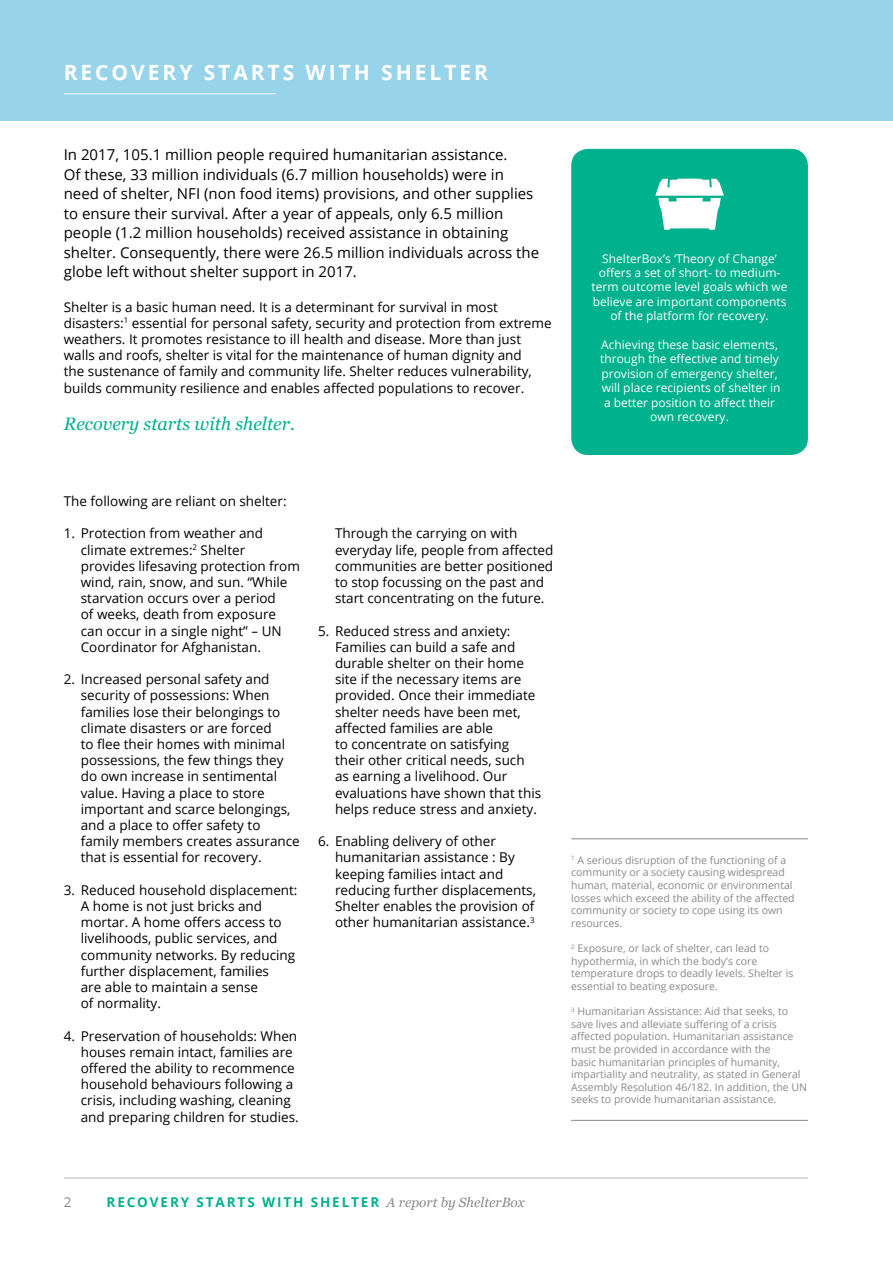
<style>
.page{position:relative;width:893px;height:1263px;background:#fff}
.page>*{position:absolute;margin:0;border:0;box-sizing:border-box;transform-origin:0 0}
.t1{font:700 21px "Open Sans";letter-spacing:.14em;color:#fff}
.t2{font:italic 18px "Georgia";color:#00b18d}
.t3{font:15px/19.5px "Open Sans";color:#000}
.t4{font:13.5px/16.2px "Open Sans";color:#000}
.t5{font:700 13.5px "Open Sans";letter-spacing:.14em;color:#00b18d}
.t6{font:13.5px "Open Sans";color:#8a8888}
.t7{font:12px/14.4px "Open Sans";color:#fff;text-align:center}
.t8{font:10.5px/12.6px "Open Sans";color:#8a8888}
.s1{font-family:"Georgia";font-weight:400;font-style:italic;color:#8a8888}
</style>
<div class="page">
<hr style="left:64px;top:1178px;width:744px;height:1px;background:#b3b4b4">
<div style="left:0;top:0;width:893px;height:120px;background:#97d4e9"></div>
<hr style="left:64px;top:93px;width:212px;height:1px;background:#fff">
<hr style="left:571px;top:1120px;width:237px;height:1px;background:#8a8888">
<hr style="left:571px;top:838px;width:237px;height:1px;background:#8a8888">
<div style="left:571px;top:149px;width:237px;height:306px;background:#00b18d;border-radius:17px"></div>
<svg style="left:655px;top:179px;width:69px;height:51px"></svg>
<h1 class="t1" style="left:64px;top:57px;width:426px">RECOVERY STARTS WITH SHELTER</h1>
<p class="t3" style="left:64px;top:145px;width:477px">In 2017, 105.1 million people required humanitarian assistance.<br>Of these, 33 million individuals (6.7 million households) were in need of shelter, NFI (non food items) provisions, and other supplies to ensure their survival. After a year of appeals, only 6.5 million people (1.2 million households) received assistance in obtaining shelter. Consequently, there were 26.5 million individuals across the globe left without shelter support in 2017.</p>
<p class="t4" style="left:64px;top:298px;width:489px">Shelter is a basic human need. It is a determinant for survival in most disasters:<sup>1</sup> essential for personal safety, security and protection from extreme weathers. It promotes resistance to ill health and disease. More than just walls and roofs, shelter is vital for the maintenance of human dignity and<br>the sustenance of family and community life. Shelter reduces vulnerability, builds community resilience and enables affected populations to recover.</p>
<h2 class="t2" style="left:64px;top:411px;width:233px">Recovery starts with shelter.</h2>
<p class="t7" style="left:592px;top:251px;width:198px">ShelterBox’s ‘Theory of Change’ offers a set of short- to medium&shy;term outcome level goals which we believe are important components of the platform for recovery.</p>
<p class="t7" style="left:600px;top:337px;width:182px">Achieving these basic elements, through the effective and timely provision of emergency shelter, will place recipients of shelter in a better position to affect their own recovery.</p>
<p class="t4" style="left:64px;top:493px;width:224px">The following are reliant on shelter:</p>
<p class="t4" style="left:81px;top:525px;width:221px;text-indent:-17px">1. Protection from weather and climate extremes:<sup>2</sup> Shelter provides lifesaving protection from wind, rain, snow, and sun. “While starvation occurs over a period<br>of weeks, death from exposure can occur in a single night” – UN<br>Coordinator for Afghanistan.</p>
<p class="t4" style="left:81px;top:671px;width:221px;text-indent:-17px">2. Increased personal safety and security of possessions: When families lose their belongings to climate disasters or are forced<br>to flee their homes with minimal possessions, the few things they do own increase in sentimental value. Having a place to store important and scarce belongings, and a place to offer safety to family members creates assurance that is essential for recovery.</p>
<p class="t4" style="left:81px;top:881px;width:218px;text-indent:-17px">3. Reduced household displacement:<br>A home is not just bricks and mortar. A home offers access to livelihoods, public services, and community networks. By reducing further displacement, families<br>are able to maintain a sense<br>of normality.</p>
<p class="t4" style="left:81px;top:1027px;width:220px;text-indent:-17px">4. Preservation of households: When houses remain intact, families are offered the ability to recommence household behaviours following a crisis, including washing, cleaning and preparing children for studies.</p>
<p class="t4" style="left:335px;top:525px;width:220px">Through the carrying on with everyday life, people from affected communities are better positioned to stop focussing on the past and start concentrating on the future.</p>
<p class="t4" style="left:335px;top:622px;width:208px;text-indent:-17px">5. Reduced stress and anxiety:<br>Families can build a safe and durable shelter on their home site if the necessary items are provided. Once their immediate shelter needs have been met, affected families are able<br>to concentrate on satisfying their other critical needs, such as earning a livelihood. Our evaluations have shown that this helps reduce stress and anxiety.</p>
<p class="t4" style="left:335px;top:833px;width:202px;text-indent:-17px">6. Enabling delivery of other humanitarian assistance : By keeping families intact and reducing further displacements,<br>Shelter enables the provision of other humanitarian assistance.<sup>3</sup></p>
<p class="t8" style="left:571px;top:853px;width:225px"><sup>1</sup> A serious disruption of the functioning of a community or a society causing widespread human, material, economic or environmental losses which exceed the ability of the affected community or society to cope using its own resources.</p>
<p class="t8" style="left:571px;top:942px;width:224px"><sup>2</sup> Exposure, or lack of shelter, can lead to hypothermia, in which the body’s core temperature drops to deadly levels. Shelter is essential to beating exposure.</p>
<p class="t8" style="left:571px;top:1005px;width:237px"><sup>3</sup> Humanitarian Assistance: Aid that seeks, to save lives and alleviate suffering of a crisis affected population. Humanitarian assistance must be provided in accordance with the<br>basic humanitarian principles of humanity, impartiality and neutrality, as stated in General Assembly Resolution 46/182. In addition, the UN seeks to provide humanitarian assistance.</p>
<p class="t6" style="left:64px;top:1193px;width:9px">2</p>
<p class="t5" style="left:107px;top:1193px;width:419px">RECOVERY STARTS WITH SHELTER <span class="s1">A report by ShelterBox</span></p>
</div>
